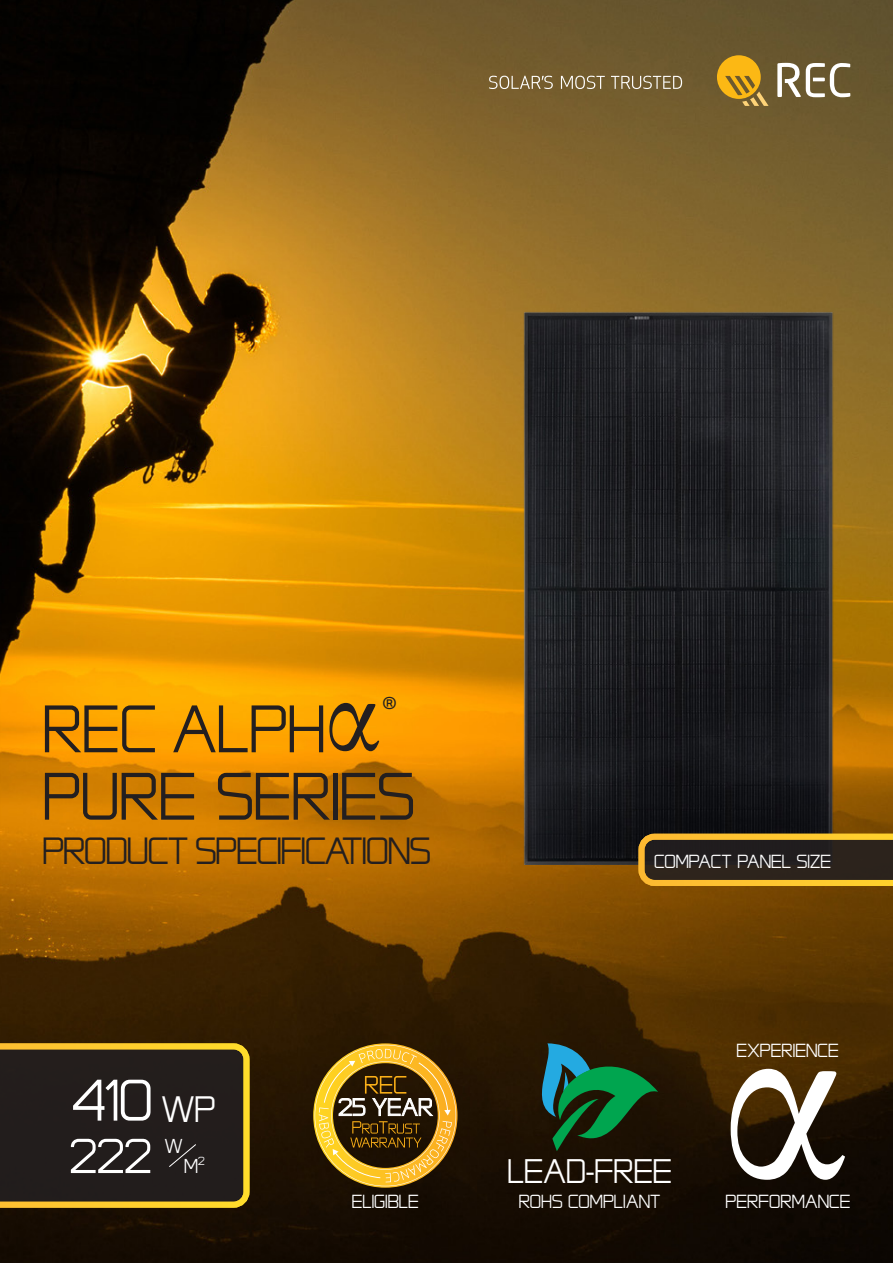
<style>
.page{position:relative;width:893px;height:1263px;background:#fff}
.page>*{position:absolute;margin:0;border:0;box-sizing:border-box;transform-origin:0 0}
.t1{font:269.85px "Garamond";color:#fff}
.t2{font:79.5px "REC Tech 2011";color:#231f20}
.t3{font:69.45px "REC Tech 2011";color:#fff}
.t4{font:58.2px "REC Tech 2011";color:#fff}
.t5{font:45px "REC Tech 2011";letter-spacing:-.02em;color:#231f20}
.front_body{font:43.65px "REC Tech 2011";color:#fff}
.t6{font:40.5px "REC Tech 2011";color:#fff}
.front_body-2{font:23.85px "REC Tech 2011";color:#fff}
.front_body-3{font:22.5px "REC Tech 2011";letter-spacing:.005em;color:#fff}
.Body_Text{font:22.5px "REC Tech 2011";color:#fff}
.t7{font:19.2px "Apex New";color:#231f20}
.s1{font-family:"Garamond";font-size:117.45px}
</style>
<div class="page">
<img style="left:0;top:0;width:893px;height:1263px">
<svg style="left:717px;top:55px;width:52px;height:51px;background:#b78c24"></svg>
<svg style="left:777px;top:63px;width:73px;height:34px"></svg>
<svg style="left:489px;top:76px;width:64px;height:13px"></svg>
<svg style="left:561px;top:76px;width:44px;height:13px"></svg>
<svg style="left:611px;top:76px;width:71px;height:13px"></svg>
<img style="left:510px;top:308px;width:332px;height:557px">
<svg style="left:627px;top:316px;width:26px;height:4px"></svg>
<svg style="left:542px;top:1043px;width:116px;height:108px;background:#174d32"></svg>
<svg style="left:313px;top:1043px;width:145px;height:145px;background:#7e6120"></svg>
<svg style="left:0;top:1043px;width:249px;height:165px;background:#382e1d"></svg>
<svg style="left:638px;top:834px;width:255px;height:52px;background:#5b4821"></svg>
<p class="t2" style="left:43px;top:692px;width:341px">REC ALPH<span class="s1">α</span></p>
<p class="t7" style="left:382px;top:690px;width:16px">®</p>
<p class="t2" style="left:43px;top:759px;width:374px">PURE SERIES</p>
<p class="t5" style="left:43px;top:830px;width:390px">PRODUCT SPECIFICATIONS</p>
<p class="t3" style="left:72px;top:1068px;width:82px">410</p>
<p class="front_body" style="left:162px;top:1089px;width:55px">WP</p>
<p class="t4" style="left:70px;top:1129px;width:83px">222</p>
<p class="front_body-2" style="left:165px;top:1135px;width:19px">W</p>
<p class="front_body-2" style="left:184px;top:1154px;width:22px">M<sup>2</sup></p>
<p class="Body_Text" style="left:352px;top:1191px;width:69px">ELIGIBLE</p>
<p class="front_body-3" style="left:654px;top:851px;width:178px">COMPACT PANEL SIZE</p>
<p class="t6" style="left:507px;top:1152px;width:166px">LEAD-FREE</p>
<p class="front_body-3" style="left:519px;top:1191px;width:143px">ROHS COMPLIANT</p>
<p class="front_body-3" style="left:737px;top:1039px;width:104px">EXPERIENCE</p>
<p class="t1" style="left:722px;top:911px;width:132px">α</p>
<p class="front_body-3" style="left:726px;top:1191px;width:126px">PERFORMANCE</p>
</div>
